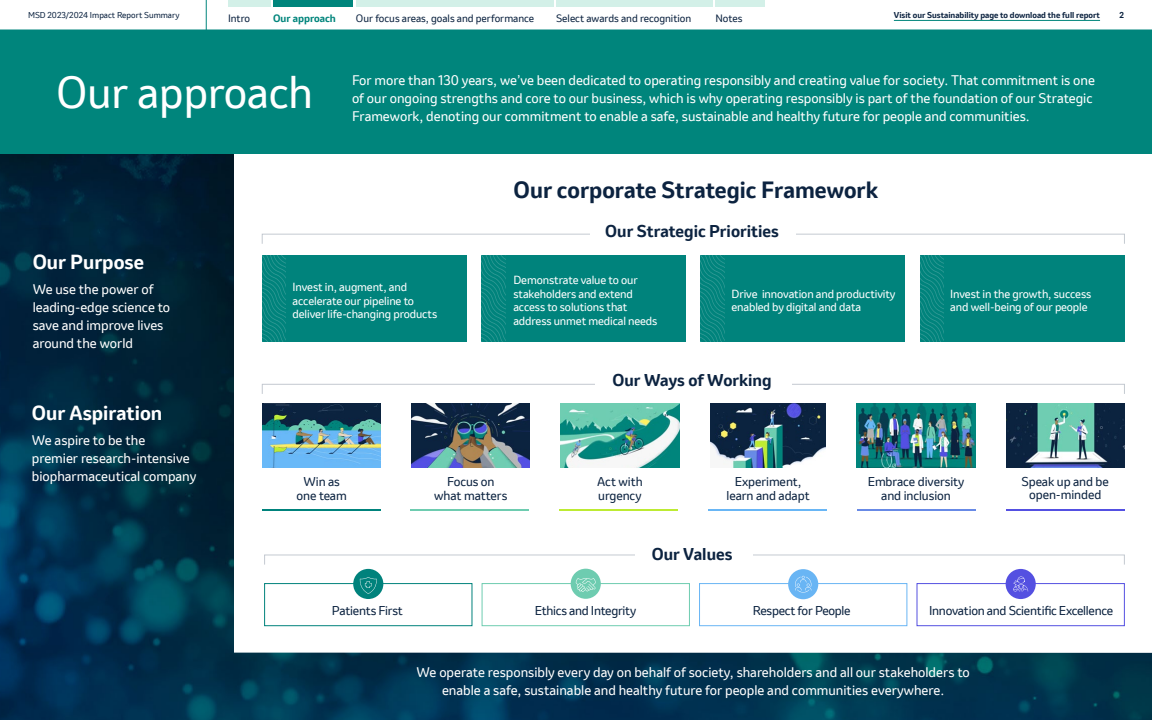
<style>
.page{position:relative;width:1152px;height:720px;background:#fff}
.page>*{position:absolute;margin:0;border:0;box-sizing:border-box;transform-origin:0 0}
.MASTER__H0_Topic{font:42px "Invention";color:#fff}
.t1{font:700 22px "Invention";color:#0c2340}
.t2{font:700 19.1px "Invention";color:#fff}
.t3{font:700 16px "Invention";color:#0c2340}
.MASTER__Intro_Body{font:13px/18px "Invention";color:#fff}
.t4{font:12px/13.8px "Invention";letter-spacing:-.005em;color:#0c2340;text-align:center}
.t5{font:11px/13.8px "Invention";letter-spacing:-.01em;color:#fff}
.t6{font:10px "Invention";color:#0c2340}
.t7{font:700 10px "Invention";color:#00857c}
.t8{font:700 8px "Invention";color:#0c2340}
.t9{font:8px "Invention";color:#0c2340}
</style>
<div class="page">
<img style="left:0;top:154px;width:1152px;height:566px">
<div style="left:264px;top:583px;width:208px;height:43px;border:1px solid #00827c"></div>
<div style="left:353px;top:569px;width:30px;height:30px;background:#00827c;border-radius:50%"></div>
<svg style="left:359px;top:577px;width:18px;height:17px"></svg>
<div style="left:482px;top:583px;width:208px;height:43px;border:1px solid #6eccb0"></div>
<div style="left:571px;top:569px;width:30px;height:30px;background:#6eccb0;border-radius:50%"></div>
<svg style="left:576px;top:578px;width:20px;height:14px"></svg>
<div style="left:699px;top:583px;width:208px;height:43px;border:1px solid #69b5f4"></div>
<div style="left:788px;top:569px;width:30px;height:30px;background:#69b5f4;border-radius:50%"></div>
<svg style="left:795px;top:576px;width:16px;height:17px"></svg>
<div style="left:917px;top:583px;width:208px;height:43px;border:1px solid #5450e1"></div>
<div style="left:1006px;top:569px;width:30px;height:30px;background:#5450e1;border-radius:50%"></div>
<svg style="left:1013px;top:577px;width:15px;height:14px"></svg>
<svg style="left:264px;top:555px;width:372px;height:10px"></svg>
<svg style="left:753px;top:555px;width:372px;height:10px"></svg>
<div style="left:920px;top:255px;width:204px;height:87px;background:#00837c"></div>
<div style="left:262px;top:255px;width:205px;height:87px;background:#00837c"></div>
<div style="left:481px;top:255px;width:205px;height:87px;background:#00837c"></div>
<div style="left:701px;top:255px;width:204px;height:87px;background:#00837c"></div>
<svg style="left:262px;top:255px;width:24px;height:87px"></svg>
<svg style="left:262px;top:234px;width:328px;height:10px"></svg>
<svg style="left:796px;top:234px;width:329px;height:10px"></svg>
<svg style="left:481px;top:255px;width:24px;height:87px"></svg>
<svg style="left:700px;top:255px;width:24px;height:87px"></svg>
<svg style="left:920px;top:255px;width:24px;height:87px"></svg>
<svg style="left:262px;top:384px;width:343px;height:10px"></svg>
<svg style="left:782px;top:384px;width:343px;height:10px"></svg>
<img style="left:412px;top:403px;width:118px;height:65px">
<hr style="left:411px;top:510px;width:118px;height:1px;background:#6eccb0">
<img style="left:711px;top:403px;width:114px;height:65px">
<hr style="left:709px;top:510px;width:118px;height:1px;background:#69b6f5">
<img style="left:857px;top:403px;width:118px;height:65px">
<hr style="left:858px;top:510px;width:118px;height:1px;background:#688ae6">
<img style="left:1006px;top:403px;width:118px;height:65px">
<hr style="left:1006px;top:509px;width:118px;height:2px;background:#5450e2">
<hr style="left:262px;top:510px;width:119px;height:1px;background:#00837c">
<img style="left:263px;top:403px;width:118px;height:65px">
<hr style="left:559px;top:510px;width:119px;height:1px;background:#bdeb33">
<img style="left:561px;top:403px;width:118px;height:65px">
<svg style="left:1074px;top:371px;width:4px;height:3px"></svg>
<div style="left:590px;top:217px;width:206px;height:27px;background:#fff"></div>
<div style="left:595px;top:364px;width:197px;height:27px;background:#fff"></div>
<div style="left:636px;top:542px;width:117px;height:26px;background:#fff"></div>
<div style="left:0;top:25px;width:1152px;height:129px;background:#00857c"></div>
<div style="left:0;top:0;width:1152px;height:30px;background:#fff"></div>
<hr style="left:894px;top:20px;width:206px;height:1px;background:#00857c">
<div style="left:356px;top:0;width:197px;height:6px;background:#d3f0e8"></div>
<div style="left:556px;top:0;width:156px;height:6px;background:#d3f0e8"></div>
<div style="left:715px;top:0;width:50px;height:6px;background:#d3f0e8"></div>
<div style="left:228px;top:0;width:42px;height:6px;background:#d3f0e8"></div>
<hr style="left:206px;top:0;width:1px;height:30px;background:#00857c">
<div style="left:273px;top:0;width:80px;height:6px;background:#00857c"></div>
<p class="t9" style="left:28px;top:10px;width:153px">MSD 2023/2024 Impact Report Summary</p>
<p class="t7" style="left:273px;top:11px;width:64px">Our approach</p>
<p class="t8" style="left:894px;top:10px;width:208px">Visit our Sustainability page to download the full report</p>
<p class="t8" style="left:1119px;top:10px;width:6px">2</p>
<p class="t6" style="left:228px;top:11px;width:24px">Intro</p>
<p class="t6" style="left:356px;top:11px;width:180px">Our focus areas, goals and performance</p>
<p class="t6" style="left:556px;top:11px;width:137px">Select awards and recognition</p>
<p class="t6" style="left:715px;top:11px;width:29px">Notes</p>
<p class="MASTER__H0_Topic" style="left:56px;top:62px;width:258px">Our approach</p>
<p class="MASTER__Intro_Body" style="left:352px;top:71px;width:744px">For more than 130 years, we’ve been dedicated to operating responsibly and creating value for society. That commitment is one of our ongoing strengths and core to our business, which is why operating responsibly is part of the foundation of our Strategic<br>Framework, denoting our commitment to enable a safe, sustainable and healthy future for people and communities.</p>
<p class="t1" style="left:514px;top:174px;width:366px">Our corporate Strategic Framework</p>
<p class="t2" style="left:33px;top:248px;width:113px">Our Purpose</p>
<p class="MASTER__Intro_Body" style="left:33px;top:280px;width:139px">We use the power of leading-edge science to save and improve lives around the world</p>
<p class="t2" style="left:32px;top:399px;width:132px">Our Aspiration</p>
<p class="MASTER__Intro_Body" style="left:32px;top:432px;width:166px">We aspire to be the<br>premier research-intensive biopharmaceutical company</p>
<p class="t3" style="left:605px;top:220px;width:175px">Our Strategic Priorities</p>
<p class="t5" style="left:293px;top:280px;width:146px">Invest in, augment, and accelerate our pipeline to deliver life-changing products</p>
<p class="t5" style="left:513px;top:273px;width:145px">Demonstrate value to our stakeholders and extend access to solutions that address unmet medical needs</p>
<p class="t5" style="left:732px;top:287px;width:166px">Drive innovation and productivity enabled by digital and data</p>
<p class="t5" style="left:950px;top:287px;width:142px">Invest in the growth, success and well-being of our people</p>
<p class="t3" style="left:612px;top:368px;width:161px">Our Ways of Working</p>
<p class="t4" style="left:434px;top:475px;width:75px">Focus on what matters</p>
<p class="t4" style="left:727px;top:475px;width:85px">Experiment, learn and adapt</p>
<p class="t4" style="left:868px;top:475px;width:98px">Embrace diversity and inclusion</p>
<p class="t4" style="left:1021px;top:474px;width:89px">Speak up and be open-minded</p>
<p class="t4" style="left:297px;top:475px;width:52px">Win as one team</p>
<p class="t4" style="left:597px;top:474px;width:47px;text-align:left">Act with urgency</p>
<p class="t3" style="left:652px;top:542px;width:82px">Our Values</p>
<p class="t4" style="left:332px;top:604px;width:72px">Patients First</p>
<p class="t4" style="left:535px;top:604px;width:103px">Ethics and Integrity</p>
<p class="t4" style="left:753px;top:604px;width:99px">Respect for People</p>
<p class="t4" style="left:929px;top:604px;width:186px">Innovation and Scientific Excellence</p>
<p class="MASTER__Intro_Body" style="left:417px;top:663px;width:555px;text-align:center">We operate responsibly every day on behalf of society, shareholders and all our stakeholders to enable a safe, sustainable and healthy future for people and communities everywhere.</p>
</div>
